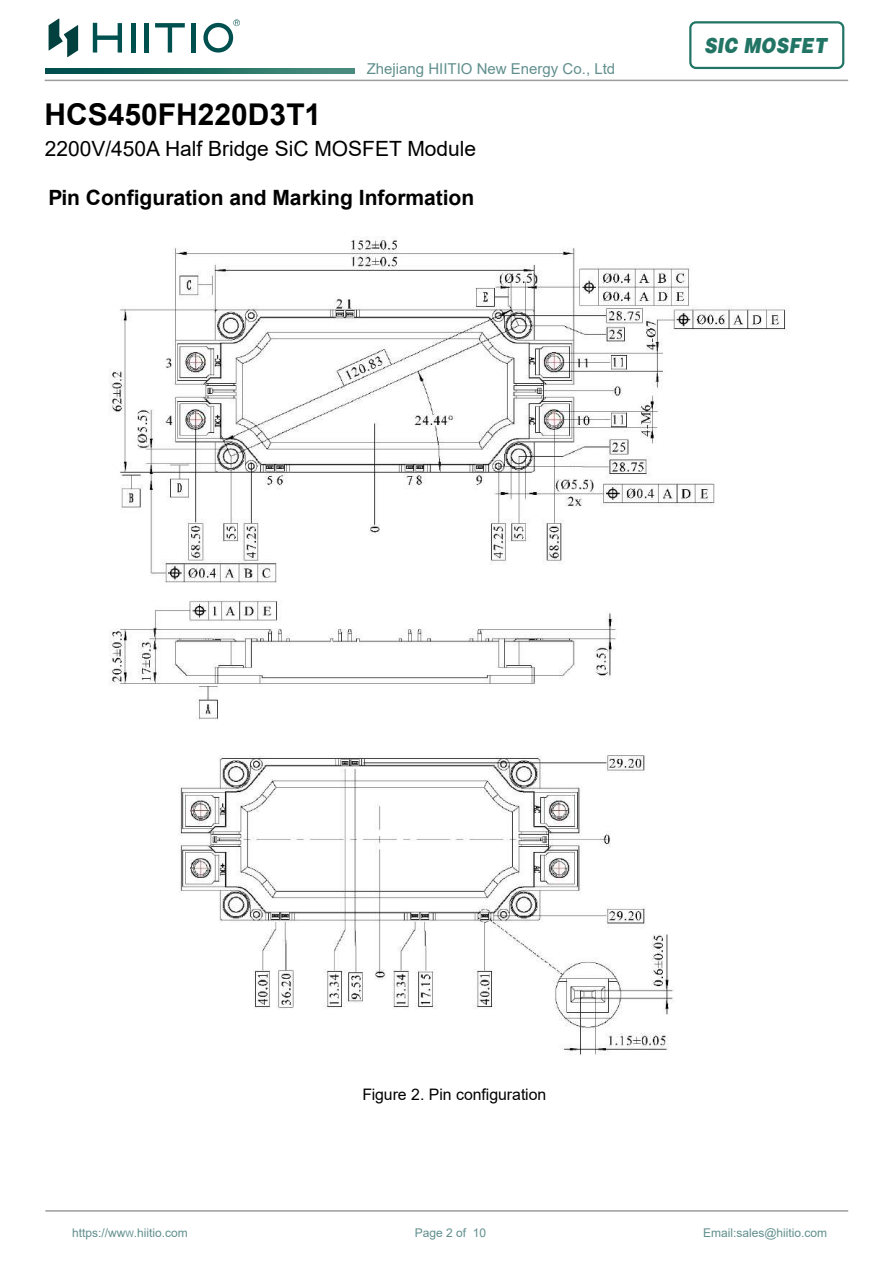
<style>
.page{position:relative;width:893px;height:1263px;background:#fff}
.page>*{position:absolute;margin:0;border:0;box-sizing:border-box;transform-origin:0 0}
.t1{font:700 30px "Arial";color:#000}
.t2{font:700 21px "Arial";color:#000}
.t3{font:21px "Arial";color:#000}
.t4{font:21px "HGF9 X CNKI";color:#227564;scale:.86 1}
.t5{font:15.9px "Arial";letter-spacing:-.005em;color:#000}
.t6{font:15px "Arial";color:#618f8e}
.t7{font:12px "Arial";color:#618f8e}
.s1{font-style:inherit}
.s2{font-size:9px}
</style>
<div class="page">
<img style="left:109px;top:237px;width:678px;height:818px">
<svg style="left:46px;top:68px;width:308px;height:6px"></svg>
<hr style="left:45px;top:1210px;width:803px;height:2px;background:#9c9c9d">
<hr style="left:45px;top:80px;width:803px;height:1px;background:#9c9c9d">
<div style="left:689px;top:21px;width:155px;height:48px;border:2px solid #227564;border-radius:6px"></div>
<hr style="left:192px;top:23px;width:4px;height:30px;background:#005050">
<hr style="left:131px;top:23px;width:4px;height:30px;background:#005050">
<svg style="left:93px;top:23px;width:29px;height:30px"></svg>
<div style="left:144px;top:23px;width:5px;height:30px;background:#005050"></div>
<svg style="left:155px;top:23px;width:30px;height:30px"></svg>
<svg style="left:203px;top:19px;width:37px;height:34px"></svg>
<svg style="left:49px;top:19px;width:29px;height:38px"></svg>
<p class="t6" style="left:367px;top:58px;width:250px">Zhejiang HIITIO New Energy Co., Ltd</p>
<h1 class="t1" style="left:45px;top:94px;width:278px">HCS450F<span class="s1">H</span>220<span class="s1">D</span>3T1</h1>
<h2 class="t3" style="left:45px;top:134px;width:433px">2200V/450A Half Bridge SiC MOSFET Module</h2>
<h2 class="t2" style="left:49px;top:183px;width:427px">Pin Configuration and Marking Information</h2>
<h2 class="t4" style="left:703px;top:29px;width:145px">SIC MOSFET</h2>
<h3 class="t5" style="left:362px;top:1084px;width:186px">Figure 2. Pin configuration</h3>
<p class="t7" style="left:72px;top:1225px;width:117px">https://ww<span class="s2">W</span>.hiitio.com</p>
<p class="t7" style="left:415px;top:1225px;width:73px">Page 2 of 10</p>
<p class="t7" style="left:703px;top:1225px;width:126px">Email:sales@hiitio.com</p>
</div>
